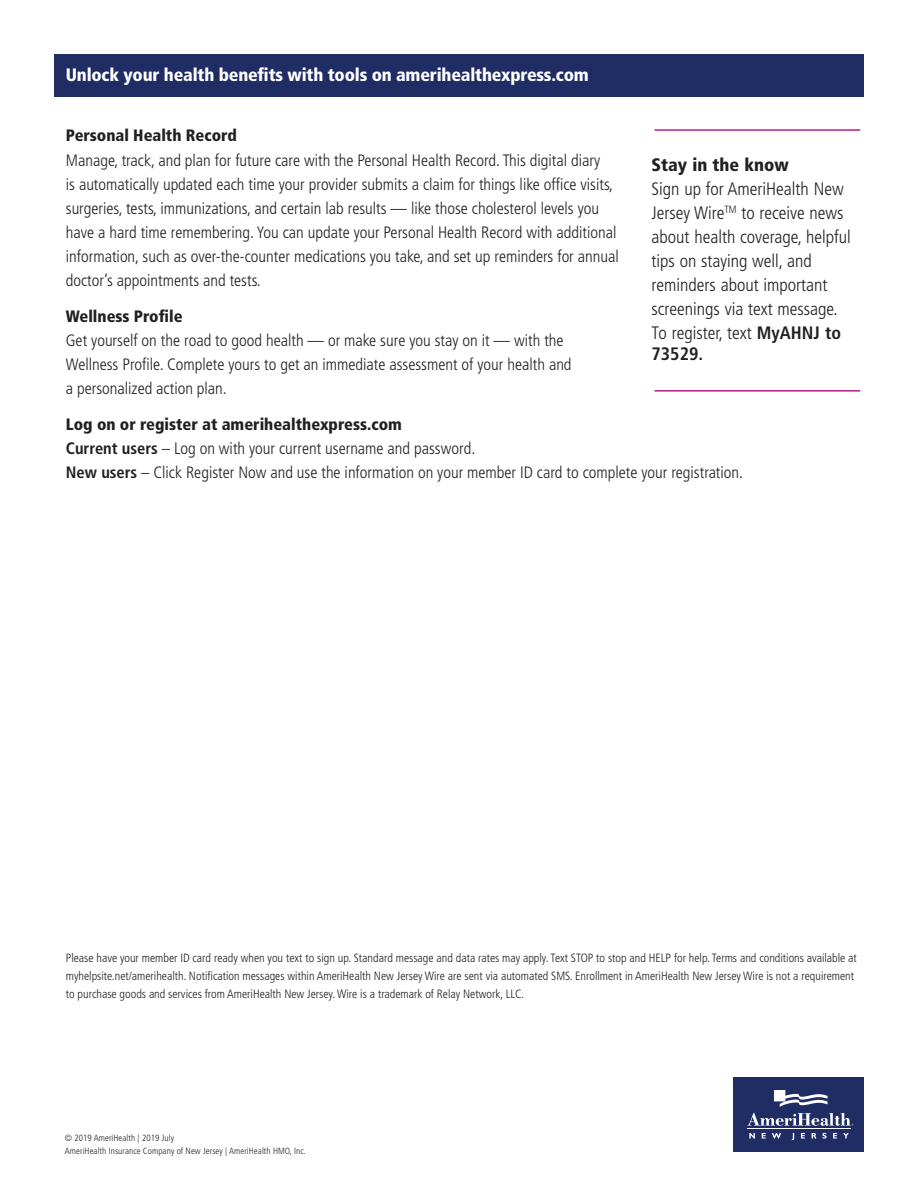
<style>
.page{position:relative;width:918px;height:1188px;background:#fff}
.page>*{position:absolute;margin:0;border:0;box-sizing:border-box;transform-origin:0 0}
.t1{font:300 condensed 18px/24px "Frutiger LT";color:#231f20}
.t2{font:900 condensed 18px "Frutiger LT";letter-spacing:-.01em;color:#fff}
.t3{font:900 condensed 18px "Frutiger LT";color:#231f20}
.t4{font:700 condensed 18px "Frutiger LT";color:#231f20}
.t5{font:300 condensed 16.5px/24px "Frutiger LT";color:#231f20}
.t6{font:900 condensed 16.5px "Frutiger LT";color:#231f20}
.t7{font:300 condensed 12px/18px "Frutiger LT";color:#231f20}
.t8{font:300 condensed 9px/13.5px "Frutiger LT";letter-spacing:.01em;color:#231f20}
.s1{font-weight:900}
.s2{font-weight:700}
</style>
<div class="page">
<div style="left:54px;top:55px;width:810px;height:42px;background:#202c64"></div>
<div style="left:734px;top:1077px;width:130px;height:75px;background:#202c64"></div>
<hr style="left:747px;top:1128px;width:104px;height:1px;background:#fff">
<svg style="left:843px;top:1133px;width:6px;height:6px"></svg>
<svg style="left:774px;top:1090px;width:54px;height:17px"></svg>
<svg style="left:749px;top:1133px;width:6px;height:6px"></svg>
<svg style="left:762px;top:1133px;width:4px;height:6px"></svg>
<svg style="left:833px;top:1133px;width:4px;height:6px"></svg>
<svg style="left:772px;top:1133px;width:9px;height:6px"></svg>
<svg style="left:747px;top:1113px;width:106px;height:13px"></svg>
<svg style="left:812px;top:1133px;width:4px;height:6px"></svg>
<svg style="left:822px;top:1133px;width:5px;height:6px"></svg>
<svg style="left:801px;top:1133px;width:4px;height:6px"></svg>
<svg style="left:792px;top:1133px;width:2px;height:7px"></svg>
<hr style="left:654px;top:129px;width:206px;height:2px;background:#b31e84">
<hr style="left:654px;top:390px;width:206px;height:2px;background:#b31e84">
<p class="t2" style="left:66px;top:64px;width:525px">Unlock your health benefits with tools on amerihealthexpress.com</p>
<p class="t6" style="left:66px;top:126px;width:173px">Personal Health Record</p>
<p class="t5" style="left:66px;top:148px;width:554px">Manage, track, and plan for future care with the Personal Health Record. This digital diary<br>is automatically updated each time your provider submits a claim for things like office visits, surgeries, tests, immunizations, and certain lab results — like those cholesterol levels you have a hard time remembering. You can update your Personal Health Record with additional information, such as over-the-counter medications you take, and set up reminders for annual doctor’s appointments and tests.</p>
<p class="t6" style="left:66px;top:306px;width:118px">Wellness Profile</p>
<p class="t5" style="left:66px;top:328px;width:507px">Get yourself on the road to good health — or make sure you stay on it — with the<br>Wellness Profile. Complete yours to get an immediate assessment of your health and a personalized action plan.</p>
<p class="t5" style="left:66px;top:412px;width:679px"><span class="s1">Log on or register at amerihealthexpress.com<br></span><span class="s2">Current users</span> – Log on with your current username and password.<br><span class="s2">New users</span> – Click Register Now and use the information on your member ID card to complete your registration.</p>
<p class="t3" style="left:652px;top:154px;width:139px">Stay in the know</p>
<p class="t1" style="left:652px;top:177px;width:201px">Sign up for AmeriHealth New<br>Jersey Wire<sup>TM</sup> to receive news about health coverage, helpful tips on staying well, and reminders about important screenings via text message.<br>To register, text <span class="s2">MyAHNJ to</span></p>
<p class="t4" style="left:652px;top:343px;width:53px">73529.</p>
<p class="t7" style="left:66px;top:949px;width:793px">Please have your member ID card ready when you text to sign up. Standard message and data rates may apply. Text STOP to stop and HELP for help. Terms and conditions available at myhelpsite.net/amerihealth. Notification messages within AmeriHealth New Jersey Wire are sent via automated SMS. Enrollment in AmeriHealth New Jersey Wire is not a requirement to purchase goods and services from AmeriHealth New Jersey. Wire is a trademark of Relay Network, LLC.</p>
<p class="t8" style="left:65px;top:1131px;width:243px">© 2019 AmeriHealth | 2019 July<br>AmeriHealth Insurance Company of New Jersey | AmeriHealth HMO, Inc.</p>
</div>
